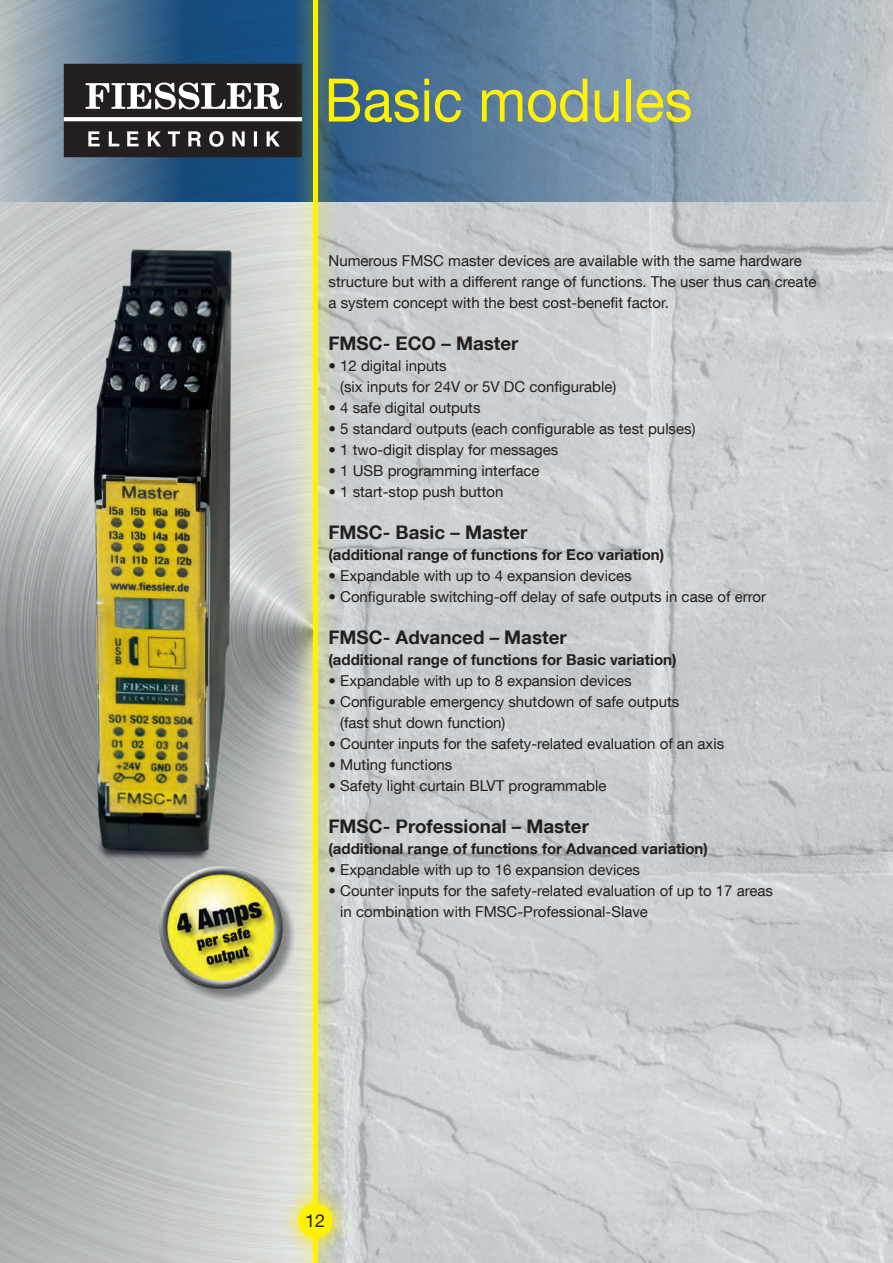
<style>
.page{position:relative;width:893px;height:1263px;background:#fff}
.page>*{position:absolute;margin:0;border:0;box-sizing:border-box;transform-origin:0 0}
.t1{font:60px "Helvetica Neue LT Com";color:#fff101;scale:.93 1}
.t2{font:700 18.75px "Helvetica Neue LT Com";color:#231f20}
.t3{font:18px "Helvetica Neue LT Com";color:#231f20}
.t4{font:15px/21px "Helvetica Neue LT Com";color:#231f20}
.t5{font:700 15px "Helvetica Neue LT Com";color:#231f20}
</style>
<div class="page">
<img style="left:0;top:202px;width:893px;height:1061px">
<svg style="left:0;top:0;width:293px;height:202px;background:#567897"></svg>
<div style="left:317px;top:0;width:576px;height:202px;background:linear-gradient(to right,#295986,#c6cacc)"></div>
<div style="left:65px;top:65px;width:236px;height:91px;background:#231f20"></div>
<div style="left:64px;top:64px;width:238px;height:93px;border:2px solid #231f20"></div>
<svg style="left:86px;top:83px;width:196px;height:26px"></svg>
<svg style="left:66px;top:117px;width:227px;height:4px"></svg>
<svg style="left:88px;top:131px;width:192px;height:16px"></svg>
<svg style="left:293px;top:0;width:45px;height:1263px;background:#b8c0b2"></svg>
<div style="left:313px;top:0;width:5px;height:1263px;background:#fff101"></div>
<svg style="left:279px;top:1184px;width:73px;height:73px;background:#dadbb5"></svg>
<div style="left:298px;top:1203px;width:35px;height:35px;background:#fff101;border-radius:50%"></div>
<img style="left:32px;top:233px;width:237px;height:648px">
<img style="left:160px;top:866px;width:136px;height:137px">
<h1 class="t1" style="left:324px;top:63px;width:397px">Basic modules</h1>
<p class="t4" style="left:329px;top:250px;width:489px">Numerous FMSC master devices are available with the same hardware structure but with a different range of functions. The user thus can create a system concept with the best cost-benefit factor.</p>
<p class="t2" style="left:329px;top:331px;width:191px">FMSC- ECO – Master</p>
<p class="t4" style="left:340px;top:355px;width:278px;text-indent:-12px">• 12 digital inputs<br>(six inputs for 24V or 5V DC configurable)</p>
<p class="t4" style="left:329px;top:397px;width:153px">• 4 safe digital outputs</p>
<p class="t4" style="left:329px;top:418px;width:369px">• 5 standard outputs (each configurable as test pulses)</p>
<p class="t4" style="left:329px;top:439px;width:231px">• 1 two-digit display for messages</p>
<p class="t4" style="left:329px;top:460px;width:213px">• 1 USB programming interface</p>
<p class="t4" style="left:329px;top:481px;width:176px">• 1 start-stop push button</p>
<p class="t2" style="left:329px;top:520px;width:200px">FMSC- Basic – Master</p>
<p class="t5" style="left:329px;top:545px;width:337px">(additional range of functions for Eco variation)</p>
<p class="t4" style="left:329px;top:565px;width:305px">• Expandable with up to 4 expansion devices</p>
<p class="t4" style="left:329px;top:586px;width:439px">• Configurable switching-off delay of safe outputs in case of error</p>
<p class="t2" style="left:329px;top:625px;width:240px">FMSC- Advanced – Master</p>
<p class="t5" style="left:329px;top:650px;width:349px">(additional range of functions for Basic variation)</p>
<p class="t4" style="left:329px;top:670px;width:305px">• Expandable with up to 8 expansion devices</p>
<p class="t4" style="left:340px;top:691px;width:341px;text-indent:-12px">• Configurable emergency shutdown of safe outputs (fast shut down function)</p>
<p class="t4" style="left:329px;top:733px;width:397px">• Counter inputs for the safety-related evaluation of an axis</p>
<p class="t4" style="left:329px;top:754px;width:125px">• Muting functions</p>
<p class="t4" style="left:329px;top:775px;width:279px">• Safety light curtain BLVT programmable</p>
<p class="t2" style="left:329px;top:814px;width:262px">FMSC- Professional – Master</p>
<p class="t5" style="left:329px;top:839px;width:381px">(additional range of functions for Advanced variation)</p>
<p class="t4" style="left:329px;top:859px;width:313px">• Expandable with up to 16 expansion devices</p>
<p class="t4" style="left:340px;top:880px;width:434px;text-indent:-12px">• Counter inputs for the safety-related evaluation of up to 17 areas in combination with FMSC-Professional-Slave</p>
<p class="t3" style="left:305px;top:1210px;width:22px">12</p>
</div>
